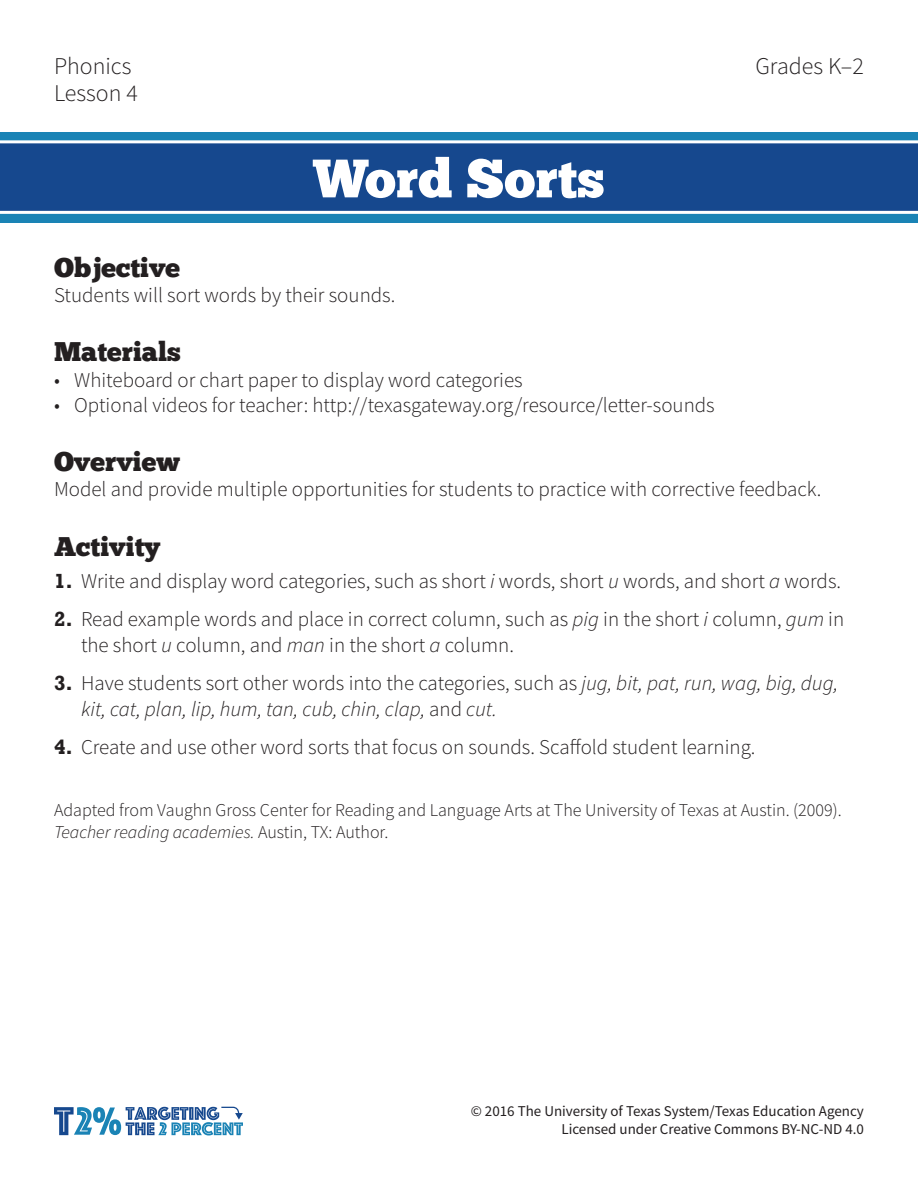
<style>
.page{position:relative;width:918px;height:1188px;background:#fff}
.page>*{position:absolute;margin:0;border:0;box-sizing:border-box;transform-origin:0 0}
.t1{font:54px "Chunk Five";color:#fff}
.t2{font:27px "Chunk Five";color:#231f20}
.t3{font:300 24px "Source Sans Pro";color:#231f20}
.t4{font:300 21px/25.2px "Source Sans Pro";color:#231f20}
.t5{font:italic 300 21px/25.2px "Source Sans Pro";color:#231f20}
.Reference{font:300 18px/21.6px "Source Sans Pro";color:#231f20}
.t6{font:15px/18px "Source Sans Pro";color:#231f20;text-align:right}
.s1{font-family:"Rockwell";font-weight:700}
.s2{font-style:italic}
.s3{font-family:"Rockwell";font-weight:700;font-style:normal}
.s4{font-style:normal}
</style>
<div class="page">
<svg style="left:54px;top:1106px;width:189px;height:29px"></svg>
<div style="left:0;top:132px;width:918px;height:90px;background:#1a83b5"></div>
<svg style="left:0;top:140px;width:918px;height:74px;background:#285797"></svg>
<p class="t3" style="left:54px;top:51px;width:79px">Phonics</p>
<p class="t3" style="left:755px;top:51px;width:110px">Grades K–2</p>
<p class="t3" style="left:54px;top:78px;width:85px">Lesson 4</p>
<p class="t1" style="left:313px;top:153px;width:293px">Word Sorts</p>
<p class="t2" style="left:54px;top:255px;width:128px">Objective</p>
<p class="t4" style="left:54px;top:282px;width:343px">Students will sort words by their sounds.</p>
<h1 class="t2" style="left:54px;top:339px;width:128px">Materials</h1>
<p class="t4" style="left:54px;top:367px;width:470px">• Whiteboard or chart paper to display word categories</p>
<p class="t4" style="left:54px;top:392px;width:662px">• Optional videos for teacher: http://texasgateway.org/resource/letter-sounds</p>
<h1 class="t2" style="left:54px;top:449px;width:127px">Overview</h1>
<p class="t4" style="left:54px;top:477px;width:769px">Model and provide multiple opportunities for students to practice with corrective feedback.</p>
<h1 class="t2" style="left:54px;top:534px;width:108px">Activity</h1>
<p class="t4" style="left:54px;top:568px;width:789px"><span class="s1">1.</span> Write and display word categories, such as short <span class="s2">i</span> words, short <span class="s2">u</span> words, and short <span class="s2">a</span> words.</p>
<p class="t4" style="left:81px;top:607px;width:765px;text-indent:-27px"><span class="s1">2.</span> Read example words and place in correct column, such as <span class="s2">pig</span> in the short <span class="s2">i</span> column, <span class="s2">gum</span> in the short <span class="s2">u</span> column, and <span class="s2">man</span> in the short <span class="s2">a</span> column.</p>
<p class="t5" style="left:81px;top:671px;width:759px;text-indent:-27px"><span class="s3">3.</span> <span class="s4">Have students sort other words into the categories, such as</span> jug, bit, pat, run, wag, big, dug, kit, cat, plan, lip, hum, tan, cub, chin, clap, <span class="s4">and</span> cut.</p>
<p class="t4" style="left:54px;top:735px;width:703px"><span class="s1">4.</span> Create and use other word sorts that focus on sounds. Scaffold student learning.</p>
<p class="Reference" style="left:54px;top:800px;width:789px">Adapted from Vaughn Gross Center for Reading and Language Arts at The University of Texas at Austin. (2009).<br><span class="s2">Teacher reading academies.</span> Austin, TX: Author.</p>
<p class="t6" style="left:471px;top:1102px;width:395px">© 2016 The University of Texas System/Texas Education Agency<br>Licensed under Creative Commons BY-NC-ND 4.0</p>
</div>
